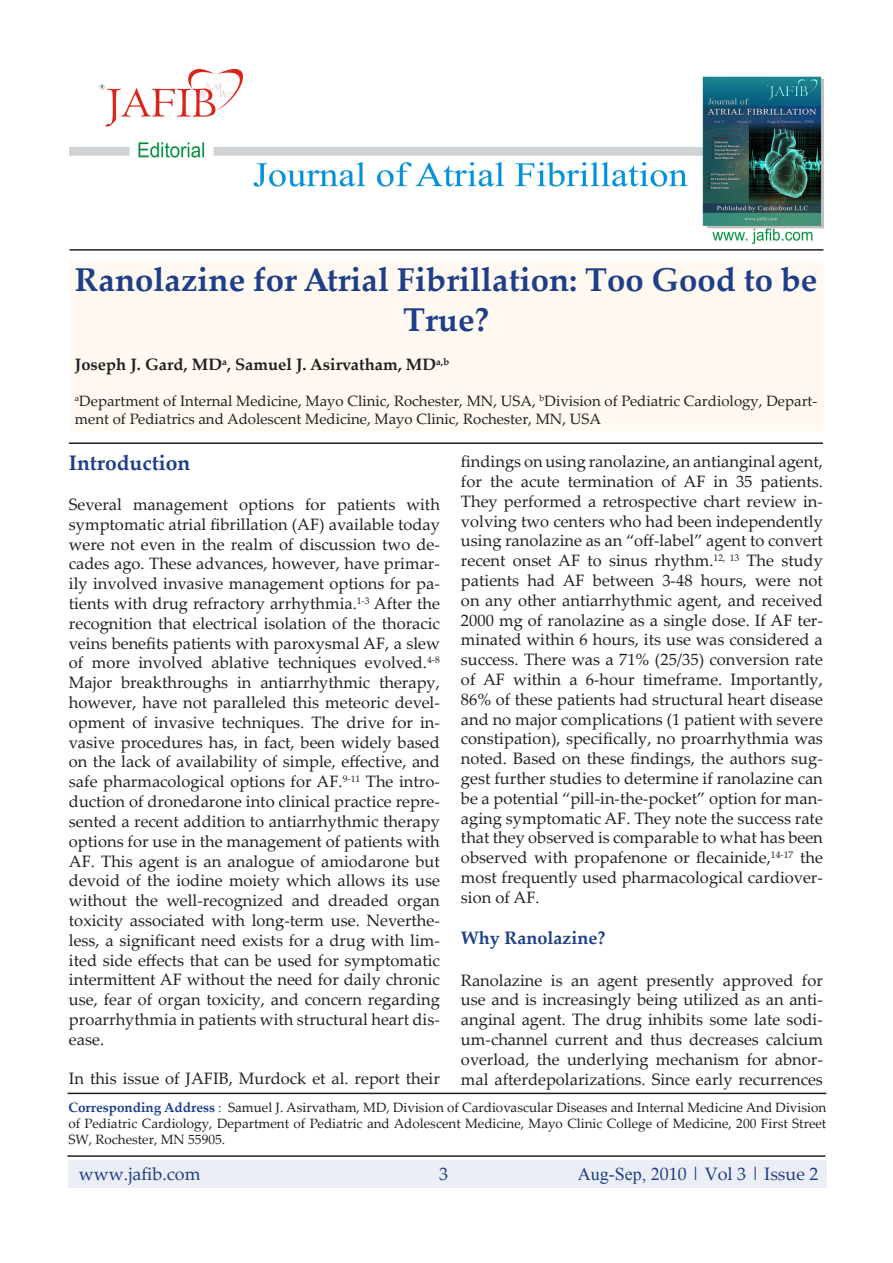
<style>
.page{position:relative;width:893px;height:1263px;background:#fff}
.page>*{position:absolute;margin:0;border:0;box-sizing:border-box;transform-origin:0 0}
.authors{font:700 33px/39.6px "Palatino Linotype";color:#1e3f88;text-align:center}
.sectionheader{font:700 21px "Palatino Linotype";color:#1e3f88}
.pgheader{font:18px "Palatino Linotype";color:#1e3f88}
.body{font:700 18px "Palatino Linotype";color:#1e3f88}
.body-2{font:16.5px/19.8px "Palatino Linotype";color:#231f20;text-align:justify}
.authors-2{font:700 16.5px "Palatino Linotype";color:#231f20}
.authors-3{font:15px/18px "Palatino Linotype";color:#231f20}
.body_small{font:13.5px/16.2px "Palatino Linotype";color:#231f20;text-align:justify}
.s1{font-weight:700;color:#1e3f88}
.s2{color:#1e3f88}
.s3{font-family:"Times New Roman"}
</style>
<div class="page">
<hr style="left:67px;top:1155px;width:758px;height:2px;background:#231f20">
<hr style="left:69px;top:442px;width:754px;height:2px;background:#231f20">
<hr style="left:68px;top:1093px;width:758px;height:1px;background:#231f20">
<div style="left:69px;top:261px;width:754px;height:169px;background:#fff9f1"></div>
<div style="left:68px;top:1160px;width:759px;height:27px;background:#ebeef4"></div>
<img style="left:70px;top:70px;width:753px;height:174px">
<hr style="left:70px;top:249px;width:753px;height:2px;background:#231f20">
<p class="authors" style="left:75px;top:259px;width:744px">Ranolazine for Atrial Fibrillation: Too Good to be<br>True?</p>
<p class="authors-2" style="left:75px;top:353px;width:376px">Joseph J. Gard, MD<sup>a</sup>, Samuel J. Asirvatham, MD<sup>a,b</sup></p>
<p class="authors-3" style="left:75px;top:392px;width:744px"><sup>a</sup>Department of Internal Medicine, Mayo Clinic, Rochester, MN, USA, <sup>b</sup>Division of Pediatric Cardiology, Depart&shy;ment of Pediatrics and Adolescent Medicine, Mayo Clinic, Rochester, MN, USA</p>
<p class="body-2" style="left:461px;top:451px;width:363px">findings on using ranolazine, an antianginal agent, for the acute termination of AF in 35 patients.<br>They performed a retrospective chart review in&shy;volving two centers who had been independently using ranolazine as an “off-label” agent to convert recent onset AF to sinus rhythm.<sup>12,</sup> <sup>13</sup> The study patients had AF between 3-48 hours, were not on any other antiarrhythmic agent, and received 2000 mg of ranolazine as a single dose. If AF ter&shy;minated within 6 hours, its use was considered a success. There was a 71% (25/35) conversion rate of AF within a 6-hour timeframe. Importantly, 86% of these patients had structural heart disease and no major complications (1 patient with severe constipation), specifically, no proarrhythmia was noted. Based on these findings, the authors sug&shy;gest further studies to determine if ranolazine can be a potential “pill-in-the-pocket” option for man&shy;aging symptomatic AF. They note the success rate that they observed is comparable to what has been observed with propafenone or flecainide,<sup>14-17</sup> the most frequently used pharmacological cardiover&shy;sion of AF.</p>
<p class="body" style="left:461px;top:925px;width:146px">Why Ranolazine?</p>
<p class="body-2" style="left:461px;top:969px;width:363px">Ranolazine is an agent presently approved for use and is increasingly being utilized as an anti&shy;anginal agent. The drug inhibits some late sodi&shy;um-channel current and thus decreases calcium overload, the underlying mechanism for abnor&shy;mal afterdepolarizations. Since early recurrences</p>
<p class="body_small" style="left:68px;top:1098px;width:759px"><span class="s1">Corresponding Address</span> <span class="s2">:</span> Samuel J. Asirvatham, MD, Division of Cardiovascular Diseases and Internal Medicine And Division of Pediatric Cardiology, Department of Pediatric and Adolescent Medicine, Mayo Clinic College of Medicine, 200 First Street SW, Rochester, MN 55905.</p>
<p class="sectionheader" style="left:69px;top:448px;width:123px">Introduction</p>
<p class="body-2" style="left:69px;top:494px;width:372px">Several management options for patients with symptomatic atrial fibrillation (AF) available today were not even in the realm of discussion two de&shy;cades ago. These advances, however, have primar&shy;ily involved invasive management options for pa&shy;tients with drug refractory arrhythmia.<sup>1-3</sup> After the recognition that electrical isolation of the thoracic veins benefits patients with paroxysmal AF, a slew of more involved ablative techniques evolved.<sup>4-8<br></sup>Major breakthroughs in antiarrhythmic therapy, however, have not paralleled this meteoric devel&shy;opment of invasive techniques. The drive for in&shy;vasive procedures has, in fact, been widely based on the lack of availability of simple, effective, and safe pharmacological options for AF.<sup>9-11</sup> The intro&shy;duction of dronedarone into clinical practice repre&shy;sented a recent addition to antiarrhythmic therapy options for use in the management of patients with AF. This agent is an analogue of amiodarone but devoid of the iodine moiety which allows its use without the well-recognized and dreaded organ toxicity associated with long-term use. Neverthe&shy;less, a significant need exists for a drug with lim&shy;ited side effects that can be used for symptomatic intermittent AF without the need for daily chronic use, fear of organ toxicity, and concern regarding proarrhythmia in patients with structural heart dis&shy;ease.</p>
<p class="body-2" style="left:69px;top:1068px;width:372px">In this issue of JAFIB, Murdock et al. report their</p>
<p class="pgheader" style="left:79px;top:1161px;width:123px">www.jafib.com</p>
<p class="pgheader" style="left:439px;top:1161px;width:10px">3</p>
<p class="pgheader" style="left:578px;top:1161px;width:242px"><span class="s3">Aug-Sep, 2</span>010 | Vol 3 | Issue 2</p>
</div>
